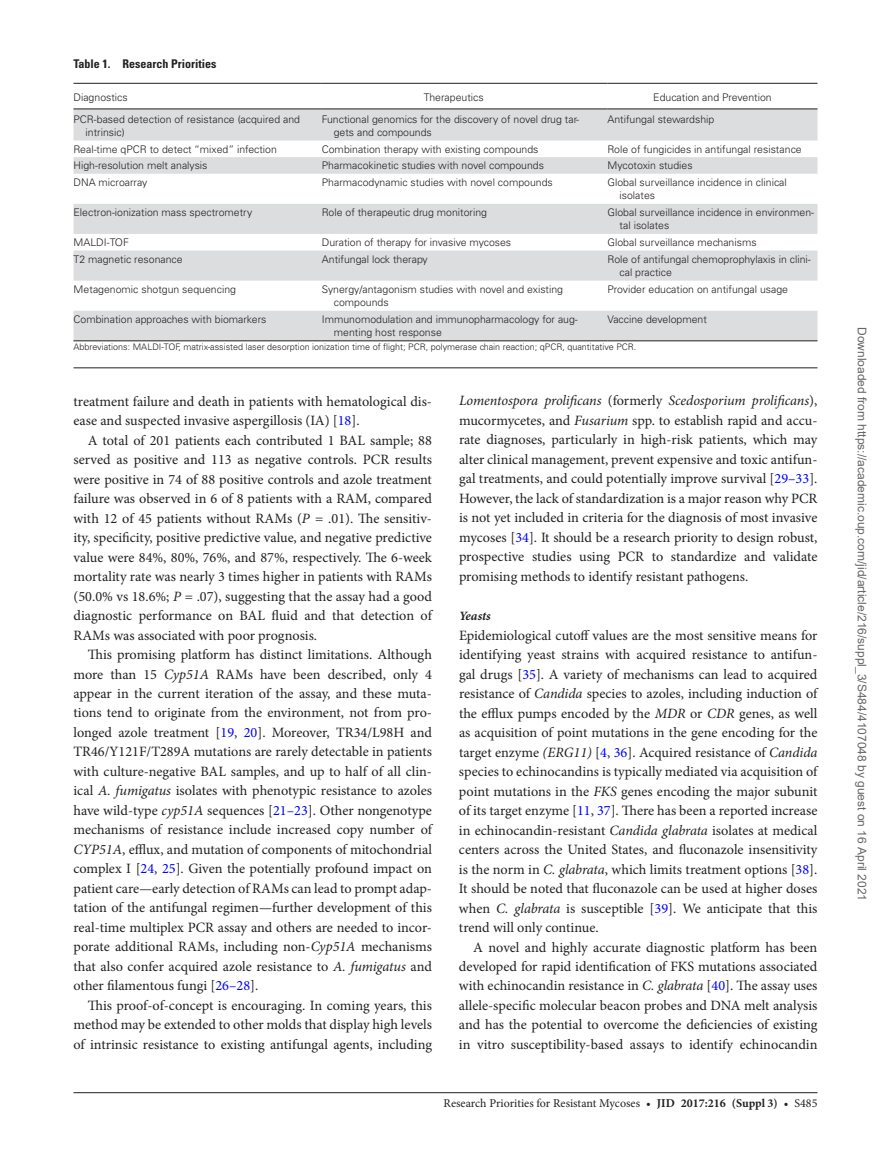
<style>
.page{position:relative;width:891px;height:1174px;background:#fff}
.page>*{position:absolute;margin:0;border:0;box-sizing:border-box;transform-origin:0 0}
.t1{font:14.25px/19.5px "Minion Pro";color:#231f20;text-align:justify}
.t2{font:italic 700 12.75px "Minion Pro";color:#231f20}
.t3{font:12px "Arial";color:#666}
.t4{font:12px "Minion Pro";color:#231f20}
.t5{font:700 condensed 12px "Univers LT Std";color:#231f20}
.t6{font:300 10.5px/13.5px "Univers LT Std";color:#231f20}
.t7{font:300 9px "Univers LT Std";color:#231f20}
.s1{color:#00f}
.s2{font-style:italic}
.s3{font-weight:700}
</style>
<div class="page">
<hr style="left:73px;top:1092px;width:744px;height:1px;background:#231f20">
<hr style="left:73px;top:367px;width:744px;height:1px;background:#231f20">
<svg style="left:73px;top:109px;width:745px;height:232px;fill:#dcdddf"></svg>
<hr style="left:73px;top:83px;width:249px;height:1px;background:#231f20">
<hr style="left:73px;top:109px;width:249px;height:1px;background:#231f20">
<hr style="left:322px;top:83px;width:285px;height:1px;background:#231f20">
<hr style="left:322px;top:109px;width:285px;height:1px;background:#231f20">
<hr style="left:607px;top:83px;width:210px;height:1px;background:#231f20">
<hr style="left:607px;top:109px;width:210px;height:1px;background:#231f20">
<hr style="left:74px;top:340px;width:248px;height:1px;background:#231f20">
<hr style="left:322px;top:340px;width:285px;height:1px;background:#231f20">
<hr style="left:607px;top:340px;width:210px;height:1px;background:#231f20">
<p class="t5" style="left:73px;top:56px;width:145px">Table 1. Research Priorities</p>
<p class="t6" style="left:73px;top:91px;width:56px">Diagnostics</p>
<p class="t6" style="left:424px;top:91px;width:61px">Therapeutics</p>
<p class="t6" style="left:653px;top:91px;width:120px">Education and Prevention</p>
<p class="t6" style="left:86px;top:112px;width:216px;text-indent:-12px">PCR-based detection of resistance (acquired and intrinsic)</p>
<p class="t6" style="left:334px;top:112px;width:247px;text-indent:-12px">Functional genomics for the discovery of novel drug tar&shy;gets and compounds</p>
<p class="t6" style="left:607px;top:112px;width:108px">Antifungal stewardship</p>
<p class="t6" style="left:74px;top:142px;width:205px">Real-time qPCR to detect “mixed” infection</p>
<p class="t6" style="left:322px;top:142px;width:218px">Combination therapy with existing compounds</p>
<p class="t6" style="left:607px;top:142px;width:196px">Role of fungicides in antifungal resistance</p>
<p class="t6" style="left:74px;top:159px;width:135px">High-resolution melt analysis</p>
<p class="t6" style="left:322px;top:159px;width:224px">Pharmacokinetic studies with novel compounds</p>
<p class="t6" style="left:608px;top:159px;width:87px">Mycotoxin studies</p>
<p class="t6" style="left:74px;top:175px;width:75px">DNA microarray</p>
<p class="t6" style="left:322px;top:175px;width:232px">Pharmacodynamic studies with novel compounds</p>
<p class="t6" style="left:620px;top:175px;width:169px;text-indent:-12px">Global surveillance incidence in clinical isolates</p>
<p class="t6" style="left:74px;top:205px;width:180px">Electron-ionization mass spectrometry</p>
<p class="t6" style="left:322px;top:205px;width:167px">Role of therapeutic drug monitoring</p>
<p class="t6" style="left:620px;top:205px;width:196px;text-indent:-12px">Global surveillance incidence in environmen&shy;tal isolates</p>
<p class="t6" style="left:74px;top:236px;width:57px">MALDI-TOF</p>
<p class="t6" style="left:322px;top:236px;width:191px">Duration of therapy for invasive mycoses</p>
<p class="t6" style="left:608px;top:236px;width:151px">Global surveillance mechanisms</p>
<p class="t6" style="left:74px;top:252px;width:111px">T2 magnetic resonance</p>
<p class="t6" style="left:322px;top:252px;width:108px">Antifungal lock therapy</p>
<p class="t6" style="left:620px;top:252px;width:193px;text-indent:-12px">Role of antifungal chemoprophylaxis in clini&shy;cal practice</p>
<p class="t6" style="left:74px;top:282px;width:164px">Metagenomic shotgun sequencing</p>
<p class="t6" style="left:334px;top:282px;width:231px;text-indent:-12px">Synergy/antagonism studies with novel and existing compounds</p>
<p class="t6" style="left:608px;top:282px;width:182px">Provider education on antifungal usage</p>
<p class="t6" style="left:74px;top:312px;width:194px">Combination approaches with biomarkers</p>
<p class="t6" style="left:334px;top:312px;width:245px;text-indent:-12px">Immunomodulation and immunopharmacology for aug&shy;menting host response</p>
<p class="t6" style="left:608px;top:312px;width:101px">Vaccine development</p>
<p class="t7" style="left:73px;top:342px;width:564px">Abbreviations: MALDI-TOF, matrix-assisted laser desorption ionization time of flight; PCR, polymerase chain reaction; qPCR, quantitative PCR.</p>
<p class="t1" style="left:73px;top:391px;width:360px">treatment failure and death in patients with hematological dis&shy;ease and suspected invasive aspergillosis (IA) [<span class="s1">18</span>].</p>
<p class="t1" style="left:73px;top:430px;width:360px;text-indent:14px">A total of 201 patients each contributed 1 BAL sample; 88 served as positive and 113 as negative controls. PCR results were positive in 74 of 88 positive controls and azole treatment failure was observed in 6 of 8 patients with a RAM, compared with 12 of 45 patients without RAMs (<span class="s2">P</span> = .01). The sensitiv&shy;ity, specificity, positive predictive value, and negative predictive value were 84%, 80%, 76%, and 87%, respectively. The 6-week mortality rate was nearly 3 times higher in patients with RAMs (50.0% vs 18.6%; <span class="s2">P</span> = .07), suggesting that the assay had a good diagnostic performance on BAL fluid and that detection of RAMs was associated with poor prognosis.</p>
<p class="t1" style="left:73px;top:645px;width:360px;text-indent:14px">This promising platform has distinct limitations. Although more than 15 <span class="s2">Cyp51A</span> RAMs have been described, only 4 appear in the current iteration of the assay, and these muta&shy;tions tend to originate from the environment, not from pro&shy;longed azole treatment [<span class="s1">19</span>, <span class="s1">20</span>]. Moreover, TR34/L98H and TR46/Y121F/T289A mutations are rarely detectable in patients with culture-negative BAL samples, and up to half of all clin&shy;ical <span class="s2">A. fumigatus</span> isolates with phenotypic resistance to azoles have wild-type <span class="s2">cyp51A</span> sequences [<span class="s1">21–23</span>]. Other nongenotype mechanisms of resistance include increased copy number of <span class="s2">CYP51A</span>, efflux, and mutation of components of mitochondrial complex I [<span class="s1">24</span>, <span class="s1">25</span>]. Given the potentially profound impact on patient care—early detection of RAMs can lead to prompt adap&shy;tation of the antifungal regimen—further development of this real-time multiplex PCR assay and others are needed to incor&shy;porate additional RAMs, including non-<span class="s2">Cyp51A</span> mechanisms that also confer acquired azole resistance to <span class="s2">A. fumigatus</span> and other filamentous fungi [<span class="s1">26–28</span>].</p>
<p class="t1" style="left:73px;top:996px;width:360px;text-indent:14px">This proof-of-concept is encouraging. In coming years, this method may be extended to other molds that display high levels of intrinsic resistance to existing antifungal agents, including</p>
<p class="t1" style="left:459px;top:391px;width:360px"><span class="s2">Lomentospora prolificans</span> (formerly <span class="s2">Scedosporium prolificans</span>), mucormycetes, and <span class="s2">Fusarium</span> spp. to establish rapid and accu&shy;rate diagnoses, particularly in high-risk patients, which may alter clinical management, prevent expensive and toxic antifun&shy;gal treatments, and could potentially improve survival [<span class="s1">29–33</span>].<br>However, the lack of standardization is a major reason why PCR is not yet included in criteria for the diagnosis of most invasive mycoses [<span class="s1">34</span>]. It should be a research priority to design robust, prospective studies using PCR to standardize and validate promising methods to identify resistant pathogens.</p>
<p class="t2" style="left:459px;top:607px;width:33px">Yeasts</p>
<p class="t1" style="left:459px;top:625px;width:360px">Epidemiological cutoff values are the most sensitive means for identifying yeast strains with acquired resistance to antifun&shy;gal drugs [<span class="s1">35</span>]. A variety of mechanisms can lead to acquired resistance of <span class="s2">Candida</span> species to azoles, including induction of the efflux pumps encoded by the <span class="s2">MDR</span> or <span class="s2">CDR</span> genes, as well as acquisition of point mutations in the gene encoding for the target enzyme <span class="s2">(ERG11)</span> [<span class="s1">4</span>, <span class="s1">36</span>]. Acquired resistance of <span class="s2">Candida </span>species to echinocandins is typically mediated via acquisition of point mutations in the <span class="s2">FKS</span> genes encoding the major subunit of its target enzyme [<span class="s1">11</span>, <span class="s1">37</span>]. There has been a reported increase in echinocandin-resistant <span class="s2">Candida glabrata</span> isolates at medical centers across the United States, and fluconazole insensitivity is the norm in <span class="s2">C. glabrata</span>, which limits treatment options [<span class="s1">38</span>].<br>It should be noted that fluconazole can be used at higher doses when <span class="s2">C. glabrata</span> is susceptible [<span class="s1">39</span>]. We anticipate that this trend will only continue.</p>
<p class="t1" style="left:459px;top:937px;width:360px;text-indent:14px">A novel and highly accurate diagnostic platform has been developed for rapid identification of FKS mutations associated with echinocandin resistance in <span class="s2">C. glabrata</span> [<span class="s1">40</span>]. The assay uses allele-specific molecular beacon probes and DNA melt analysis and has the potential to overcome the deficiencies of existing in vitro susceptibility-based assays to identify echinocandin</p>
<p class="t4" style="left:444px;top:1095px;width:375px">Research Priorities for Resistant Mycoses • <span class="s3">JID 2017:216 (Suppl 3)</span> • S485</p>
<p class="t3" style="left:866px;top:327px;width:575px;rotate:90deg">Downloaded from https://academic.oup.com/jid/article/216/suppl_3/S484/4107048 by guest on 16 April 2021</p>
</div>
